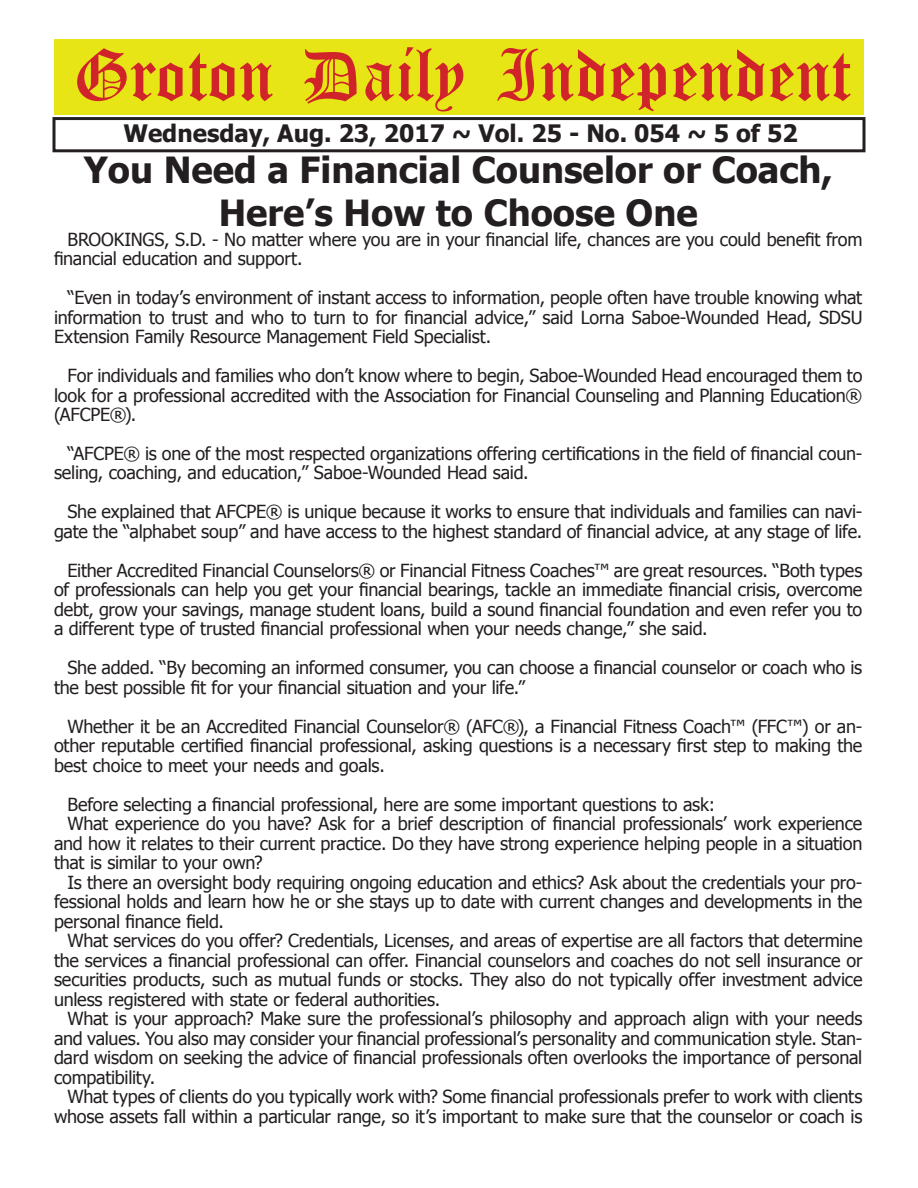
<style>
.page{position:relative;width:918px;height:1188px;background:#fff}
.page>*{position:absolute;margin:0;border:0;box-sizing:border-box;transform-origin:0 0}
.t1{font:54px "Old English Five";color:#d1232a}
.t2{font:700 36px/43.2px "Tahoma";color:#231f20;text-align:center}
.t3{font:700 24px "Tahoma";color:#231f20}
.t4{font:18px/19.5px "Tahoma";letter-spacing:-.01em;color:#231f20;text-align:justify}
</style>
<div class="page">
<div style="left:52px;top:117px;width:814px;height:35px;border:3px solid #231f20"></div>
<div style="left:54px;top:40px;width:810px;height:75px;background:#e7e515"></div>
<h1 class="t1" style="left:73px;top:50px;width:779px">Groton Daily Independent</h1>
<h3 class="t3" style="left:123px;top:116px;width:676px">Wednesday, Aug. 23, 2017 ~ Vol. 25 - No. 054 ~ 5 of 52</h3>
<h2 class="t2" style="left:84px;top:146px;width:750px">You Need a Financial Counselor or Coach,<br>Here’s How to Choose One</h2>
<p class="t4" style="left:54px;top:228px;width:810px;text-indent:14px">BROOKINGS, S.D. - No matter where you are in your financial life, chances are you could benefit from financial education and support.</p>
<p class="t4" style="left:54px;top:287px;width:810px;text-indent:14px">“Even in today’s environment of instant access to information, people often have trouble knowing what information to trust and who to turn to for financial advice,” said Lorna Saboe-Wounded Head, SDSU Extension Family Resource Management Field Specialist.</p>
<p class="t4" style="left:54px;top:365px;width:810px;text-indent:14px">For individuals and families who don’t know where to begin, Saboe-Wounded Head encouraged them to look for a professional accredited with the Association for Financial Counseling and Planning Education® (AFCPE®).</p>
<p class="t4" style="left:54px;top:443px;width:810px;text-indent:14px">“AFCPE® is one of the most respected organizations offering certifications in the field of financial coun&shy;seling, coaching, and education,” Saboe-Wounded Head said.</p>
<p class="t4" style="left:54px;top:501px;width:810px;text-align:right">She explained that AFCPE® is unique because it works to ensure that individuals and families can navi&shy;gate the “alphabet soup” and have access to the highest standard of financial advice, at any stage of life.</p>
<p class="t4" style="left:54px;top:560px;width:810px;text-indent:14px">Either Accredited Financial Counselors® or Financial Fitness Coaches™ are great resources. “Both types of professionals can help you get your financial bearings, tackle an immediate financial crisis, overcome debt, grow your savings, manage student loans, build a sound financial foundation and even refer you to a different type of trusted financial professional when your needs change,” she said.</p>
<p class="t4" style="left:54px;top:657px;width:810px;text-indent:14px">She added. “By becoming an informed consumer, you can choose a financial counselor or coach who is the best possible fit for your financial situation and your life.”</p>
<p class="t4" style="left:54px;top:716px;width:810px;text-indent:14px">Whether it be an Accredited Financial Counselor® (AFC®), a Financial Fitness Coach™ (FFC™) or an&shy;other reputable certified financial professional, asking questions is a necessary first step to making the best choice to meet your needs and goals.</p>
<p class="t4" style="left:68px;top:794px;width:649px">Before selecting a financial professional, here are some important questions to ask:</p>
<p class="t4" style="left:68px;top:813px;width:796px">What experience do you have? Ask for a brief description of financial professionals’ work experience</p>
<p class="t4" style="left:54px;top:833px;width:810px">and how it relates to their current practice. Do they have strong experience helping people in a situation</p>
<p class="t4" style="left:54px;top:852px;width:210px">that is similar to your own?</p>
<p class="t4" style="left:68px;top:872px;width:796px">Is there an oversight body requiring ongoing education and ethics? Ask about the credentials your pro-</p>
<p class="t4" style="left:54px;top:891px;width:810px">fessional holds and learn how he or she stays up to date with current changes and developments in the</p>
<p class="t4" style="left:54px;top:911px;width:172px">personal finance field.</p>
<p class="t4" style="left:68px;top:930px;width:796px">What services do you offer? Credentials, Licenses, and areas of expertise are all factors that determine</p>
<p class="t4" style="left:54px;top:950px;width:810px">the services a financial professional can offer. Financial counselors and coaches do not sell insurance or</p>
<p class="t4" style="left:54px;top:969px;width:810px">securities products, such as mutual funds or stocks. They also do not typically offer investment advice</p>
<p class="t4" style="left:54px;top:989px;width:388px">unless registered with state or federal authorities.</p>
<p class="t4" style="left:68px;top:1008px;width:797px">What is your approach? Make sure the professional’s philosophy and approach align with your needs</p>
<p class="t4" style="left:54px;top:1028px;width:810px">and values. You also may consider your financial professional’s personality and communication style. Stan-</p>
<p class="t4" style="left:54px;top:1047px;width:810px">dard wisdom on seeking the advice of financial professionals often overlooks the importance of personal</p>
<p class="t4" style="left:54px;top:1067px;width:103px">compatibility.</p>
<p class="t4" style="left:68px;top:1086px;width:796px">What types of clients do you typically work with? Some financial professionals prefer to work with clients</p>
<p class="t4" style="left:54px;top:1106px;width:810px">whose assets fall within a particular range, so it’s important to make sure that the counselor or coach is</p>
</div>
